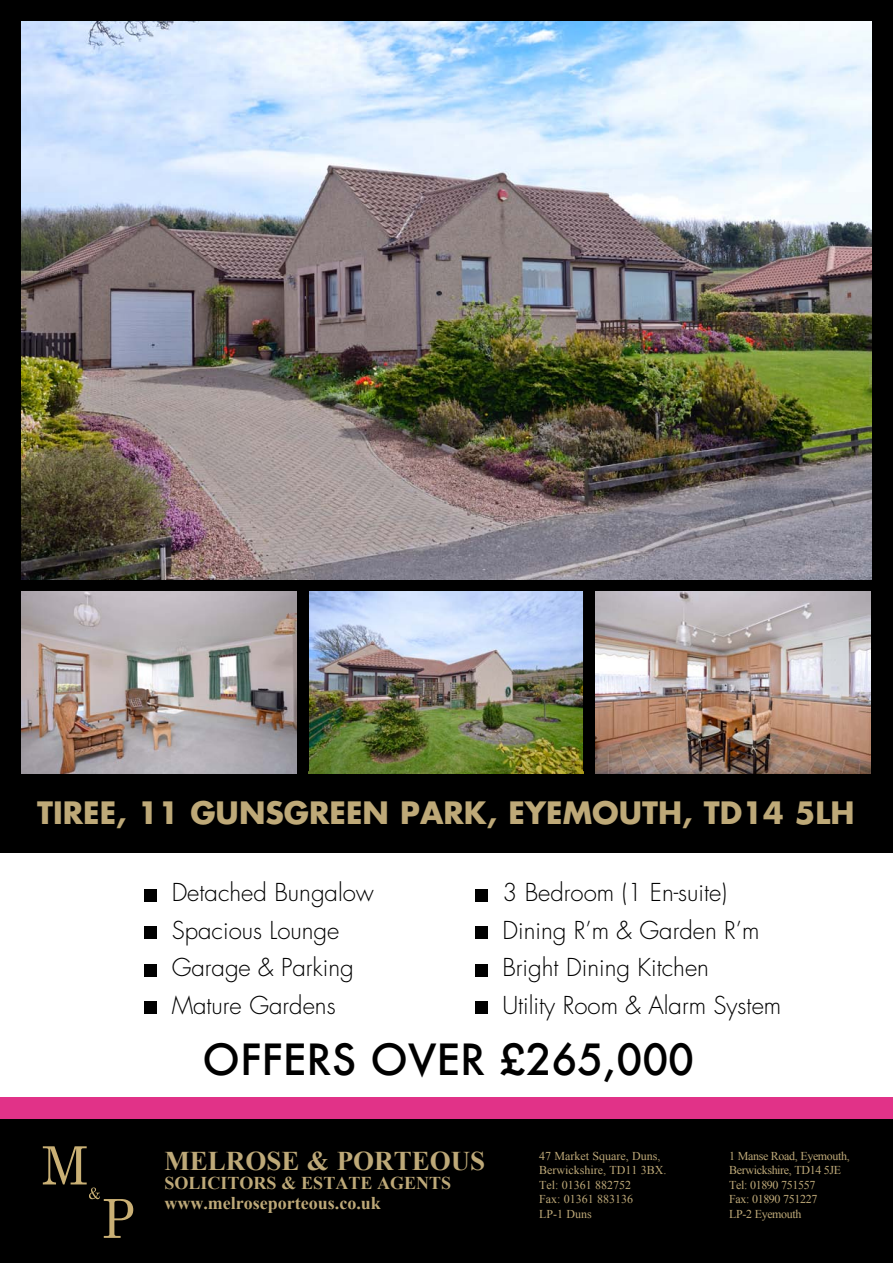
<style>
.page{position:relative;width:893px;height:1263px;background:#fff}
.page>*{position:absolute;margin:0;border:0;box-sizing:border-box;transform-origin:0 0}
.price{font:500 42px "Futura";color:#000}
.address{font:700 30px "Futura";color:#bea978}
.t1{font:700 27px "Times New Roman";color:#bea978}
.bullets{font:300 24px "Futura";color:#000}
.t2{font:700 18px "Times New Roman";color:#bea978}
.t3{font:12px "Times New Roman";letter-spacing:-.03em;color:#bea978}
.t4{font:12px "Times New Roman";color:#bea978}
</style>
<div class="page">
<div style="left:0;top:0;width:893px;height:852px;background:#000"></div>
<img style="left:22px;top:21px;width:849px;height:559px">
<img style="left:22px;top:591px;width:275px;height:183px">
<img style="left:308px;top:591px;width:275px;height:183px">
<img style="left:596px;top:591px;width:275px;height:183px">
<hr style="left:308px;top:589px;width:1px;height:182px;background:#000">
<div style="left:0;top:1118px;width:893px;height:145px;background:#000"></div>
<div style="left:0;top:1097px;width:893px;height:21px;background:#e13288"></div>
<div style="left:144px;top:889px;width:13px;height:12px;background:#000"></div>
<div style="left:144px;top:926px;width:13px;height:13px;background:#000"></div>
<div style="left:144px;top:964px;width:13px;height:12px;background:#000"></div>
<div style="left:144px;top:1001px;width:13px;height:13px;background:#000"></div>
<div style="left:475px;top:889px;width:12px;height:12px;background:#000"></div>
<div style="left:475px;top:926px;width:12px;height:13px;background:#000"></div>
<div style="left:475px;top:964px;width:12px;height:12px;background:#000"></div>
<div style="left:475px;top:1001px;width:12px;height:13px;background:#000"></div>
<svg style="left:43px;top:1146px;width:90px;height:92px"></svg>
<div style="left:77px;top:1194px;width:11px;height:58px;background:#000"></div>
<div style="left:32px;top:1192px;width:51px;height:9px;background:#000"></div>
<p class="address" style="left:37px;top:792px;width:819px">TIREE, 11 GUNSGREEN PARK, EYEMOUTH, TD14 5LH</p>
<p class="bullets" style="left:172px;top:877px;width:204px">Detached Bungalow</p>
<p class="bullets" style="left:172px;top:915px;width:169px">Spacious Lounge</p>
<p class="bullets" style="left:172px;top:952px;width:184px">Garage &amp; Parking</p>
<p class="bullets" style="left:172px;top:990px;width:165px">Mature Gardens</p>
<p class="bullets" style="left:502px;top:877px;width:226px">3 Bedroom (1 En-suite)</p>
<p class="bullets" style="left:502px;top:915px;width:259px">Dining R’m &amp; Garden R’m</p>
<p class="bullets" style="left:502px;top:952px;width:208px">Bright Dining Kitchen</p>
<p class="bullets" style="left:502px;top:990px;width:280px">Utility Room &amp; Alarm System</p>
<p class="price" style="left:203px;top:1030px;width:493px">OFFERS OVER £265,000</p>
<p class="t1" style="left:164px;top:1142px;width:322px">MELROSE &amp; PORTEOUS</p>
<p class="t2" style="left:164px;top:1171px;width:288px">SOLICITORS &amp; ESTATE AGENTS</p>
<p class="t2" style="left:164px;top:1190px;width:218px">www.melroseporteous.co.uk</p>
<p class="t4" style="left:539px;top:1148px;width:123px">47 Market Square, Duns,</p>
<p class="t4" style="left:539px;top:1162px;width:129px">Berwickshire, TD11 3BX.</p>
<p class="t4" style="left:539px;top:1176px;width:93px">Tel: 01361 882752</p>
<p class="t4" style="left:539px;top:1191px;width:95px">Fax: 01361 883136</p>
<p class="t3" style="left:539px;top:1205px;width:54px">LP-1 Duns</p>
<p class="t3" style="left:729px;top:1148px;width:122px">1 Manse Road, Eyemouth,</p>
<p class="t3" style="left:729px;top:1162px;width:114px">Berwickshire, TD14 5JE</p>
<p class="t3" style="left:729px;top:1176px;width:88px">Tel: 01890 751557</p>
<p class="t3" style="left:729px;top:1191px;width:90px">Fax: 01890 751227</p>
<p class="t3" style="left:729px;top:1205px;width:74px">LP-2 Eyemouth</p>
</div>
